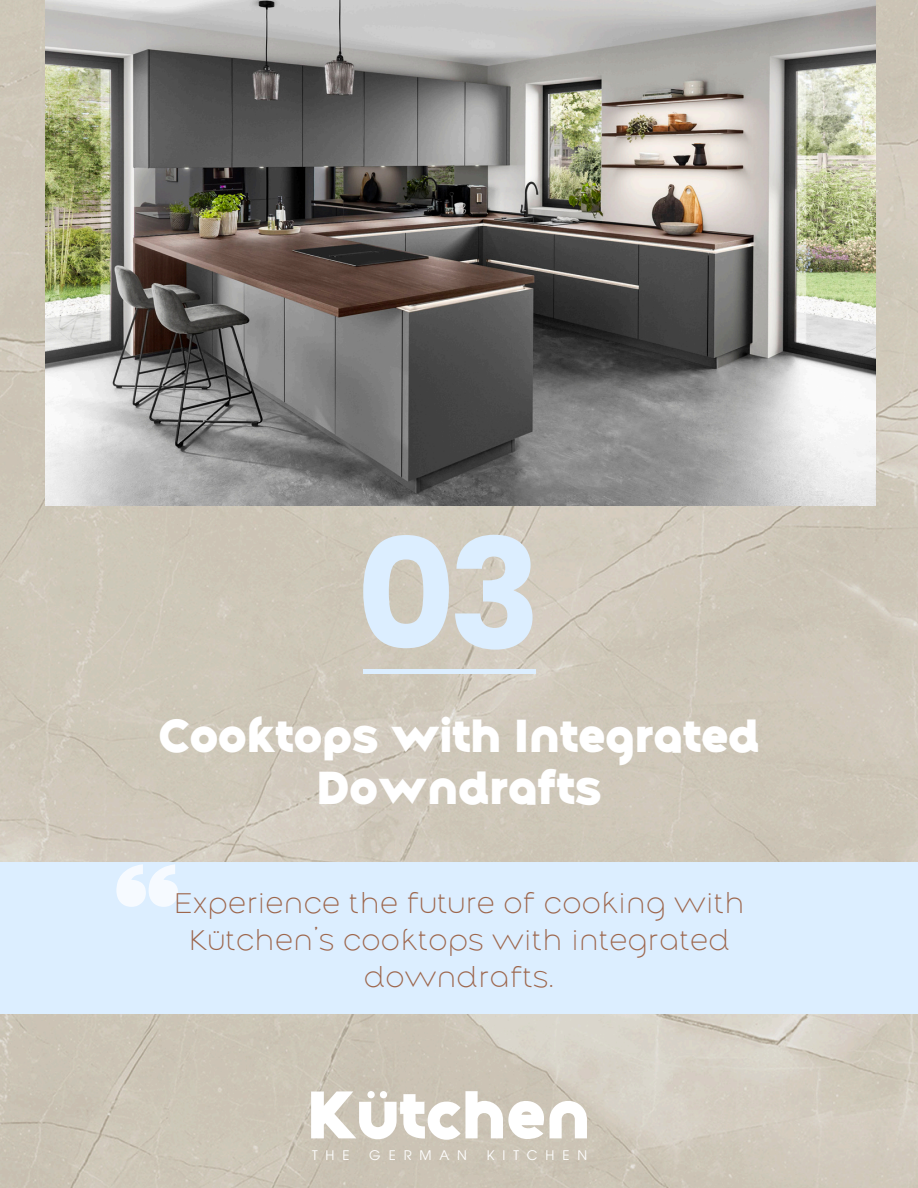
<style>
.page{position:relative;width:918px;height:1188px;background:#fff}
.page>*{position:absolute;margin:0;border:0;box-sizing:border-box;transform-origin:0 0}
.t1{font:700 152.55px "Poppins";color:#dceeff}
.t2{font:900 67.5px "Along Sanss 2";color:#fff}
.t3{font:900 46.5px/51.8px "Along Sanss 2";color:#fff;text-align:center}
.t4{font:200 30px/37.2px "Along Sanss 2";letter-spacing:.01em;color:#9d664c;text-align:center}
.t5{font:14.4px "Aharoni CLM";letter-spacing:.55em;color:#fff}
</style>
<div class="page">
<img style="left:0;top:0;width:918px;height:1188px">
<img style="left:46px;top:0;width:830px;height:505px">
<div style="left:0;top:862px;width:918px;height:152px;background:#dceeff"></div>
<svg style="left:116px;top:864px;width:62px;height:43px"></svg>
<hr style="left:363px;top:670px;width:172px;height:4px;background:#dceeff">
<p class="t1" style="left:356px;top:489px;width:186px">03</p>
<h2 class="t3" style="left:159px;top:711px;width:602px">Cooktops with Integrated<br>Downdrafts</h2>
<p class="t4" style="left:173px;top:884px;width:573px">Experience the future of cooking with<br>Kütchen’s cooktops with integrated downdrafts.</p>
<p class="t2" style="left:307px;top:1073px;width:285px">Kütchen</p>
<h3 class="t5" style="left:312px;top:1148px;width:39px">THE</h3>
<h3 class="t5" style="left:369px;top:1148px;width:28px">G E</h3>
<h3 class="t5" style="left:404px;top:1148px;width:30px">R M</h3>
<h3 class="t5" style="left:440px;top:1148px;width:29px">A N</h3>
<h3 class="t5" style="left:487px;top:1148px;width:20px">K I</h3>
<h3 class="t5" style="left:513px;top:1148px;width:43px">TCH</h3>
<h3 class="t5" style="left:563px;top:1148px;width:26px">E N</h3>
</div>
